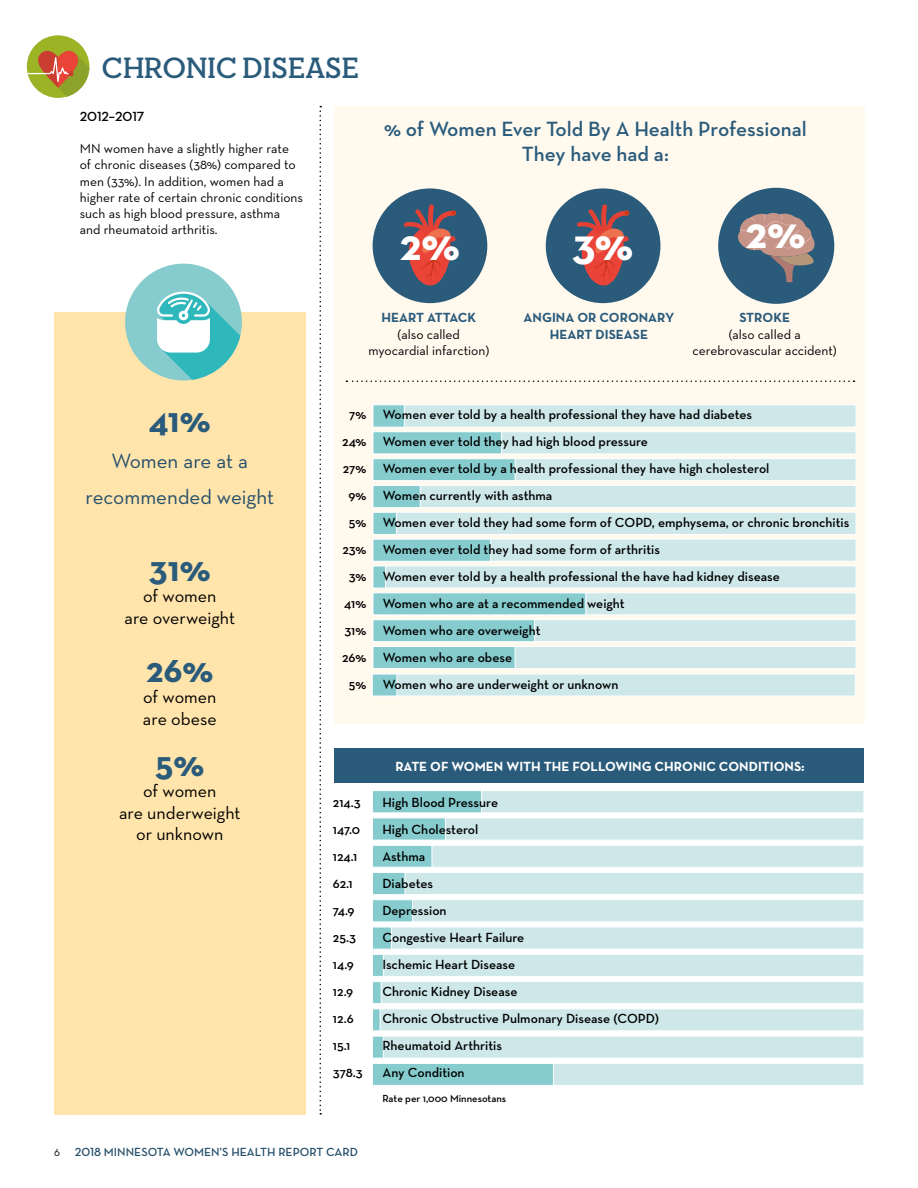
<style>
.page{position:relative;width:918px;height:1188px;background:#fff}
.page>*{position:absolute;margin:0;border:0;box-sizing:border-box;transform-origin:0 0}
.t1{font:700 45px "Neutraface Text";color:#fff}
.t2{font:700 36.15px "Neutraface Text";color:#2a5b7b}
.t3{font:700 30px "Neutraface Slab Display";letter-spacing:.015em;color:#2a5b7b}
.t4{font:600 21px/25.2px "Neutraface Text";color:#2a5b7b;text-align:center}
.t5{font:21px/36px "Neutraface Text";color:#254f6b;text-align:center}
.t6{font:18px/21.6px "Neutraface Text";color:#000;text-align:center}
.t7{font:600 13.5px "Neutraface Text";color:#000}
.t8{font:13.5px/16.2px "Neutraface Text";color:#000;text-align:center}
.t9{font:700 13.5px/16.5px "Neutraface Text";color:#2a5b7b;text-align:center}
.t10{font:700 13.5px "Neutraface Text";color:#fff}
.t11{font:600 12px "Neutraface Text";color:#254f6b}
.t12{font:600 10.5px "Neutraface Text";color:#000}
.s1{font-weight:400;font-size:10.5px;color:#000}
</style>
<div class="page">
<div style="left:54px;top:312px;width:252px;height:803px;background:#ffe4ab"></div>
<div style="left:334px;top:106px;width:531px;height:618px;background:#fff9ee"></div>
<div style="left:27px;top:35px;width:62px;height:63px;background:#9bb325;border-radius:50%"></div>
<svg style="left:27px;top:48px;width:62px;height:49px"></svg>
<div style="left:373px;top:188px;width:114px;height:115px;background:#2a5b7b;border-radius:50%"></div>
<svg style="left:404px;top:204px;width:52px;height:82px"></svg>
<div style="left:718px;top:188px;width:116px;height:116px;background:#2a5b7b;border-radius:50%"></div>
<svg style="left:738px;top:213px;width:77px;height:69px"></svg>
<div style="left:546px;top:188px;width:114px;height:115px;background:#2a5b7b;border-radius:50%"></div>
<svg style="left:577px;top:204px;width:53px;height:82px"></svg>
<div style="left:373px;top:592px;width:483px;height:23px;background:#cee8ea;border:1px solid #fff"></div>
<div style="left:373px;top:592px;width:213px;height:23px;background:#86ccce;border:1px solid #fff"></div>
<div style="left:373px;top:566px;width:483px;height:22px;background:#cee8ea;border:1px solid #fff"></div>
<div style="left:373px;top:566px;width:13px;height:22px;background:#86ccce;border:1px solid #fff"></div>
<div style="left:373px;top:539px;width:483px;height:23px;background:#cee8ea;border:1px solid #fff"></div>
<div style="left:373px;top:539px;width:118px;height:23px;background:#86ccce;border:1px solid #fff"></div>
<div style="left:373px;top:512px;width:483px;height:23px;background:#cee8ea;border:1px solid #fff"></div>
<div style="left:373px;top:512px;width:24px;height:23px;background:#86ccce;border:1px solid #fff"></div>
<div style="left:373px;top:485px;width:483px;height:23px;background:#cee8ea;border:1px solid #fff"></div>
<div style="left:373px;top:485px;width:48px;height:23px;background:#86ccce;border:1px solid #fff"></div>
<div style="left:373px;top:458px;width:483px;height:23px;background:#cee8ea;border:1px solid #fff"></div>
<div style="left:373px;top:458px;width:142px;height:23px;background:#86ccce;border:1px solid #fff"></div>
<div style="left:373px;top:431px;width:483px;height:23px;background:#cee8ea;border:1px solid #fff"></div>
<div style="left:373px;top:431px;width:129px;height:23px;background:#86ccce;border:1px solid #fff"></div>
<div style="left:373px;top:404px;width:483px;height:24px;background:#cee8ea;border:1px solid #fff"></div>
<div style="left:373px;top:404px;width:32px;height:24px;background:#86ccce;border:1px solid #fff"></div>
<div style="left:373px;top:646px;width:483px;height:23px;background:#cee8ea;border:1px solid #fff"></div>
<div style="left:373px;top:646px;width:142px;height:23px;background:#86ccce;border:1px solid #fff"></div>
<div style="left:373px;top:619px;width:483px;height:23px;background:#cee8ea;border:1px solid #fff"></div>
<div style="left:373px;top:619px;width:162px;height:23px;background:#86ccce;border:1px solid #fff"></div>
<div style="left:372px;top:1063px;width:492px;height:23px;background:#cee8ea;border:1px solid #fff"></div>
<div style="left:372px;top:1063px;width:182px;height:23px;background:#86ccce;border:1px solid #fff"></div>
<div style="left:372px;top:981px;width:492px;height:23px;background:#cee8ea;border:1px solid #fff"></div>
<div style="left:372px;top:981px;width:10px;height:23px;background:#86ccce;border:1px solid #fff"></div>
<div style="left:372px;top:954px;width:492px;height:23px;background:#cee8ea;border:1px solid #fff"></div>
<div style="left:372px;top:954px;width:12px;height:23px;background:#86ccce;border:1px solid #fff"></div>
<div style="left:372px;top:927px;width:492px;height:22px;background:#cee8ea;border:1px solid #fff"></div>
<div style="left:372px;top:927px;width:20px;height:23px;background:#86ccce;border:1px solid #fff"></div>
<div style="left:372px;top:899px;width:492px;height:23px;background:#cee8ea;border:1px solid #fff"></div>
<div style="left:372px;top:899px;width:41px;height:23px;background:#86ccce;border:1px solid #fff"></div>
<div style="left:372px;top:872px;width:492px;height:23px;background:#cee8ea;border:1px solid #fff"></div>
<div style="left:372px;top:872px;width:33px;height:23px;background:#86ccce;border:1px solid #fff"></div>
<div style="left:372px;top:845px;width:492px;height:23px;background:#cee8ea;border:1px solid #fff"></div>
<div style="left:372px;top:845px;width:60px;height:23px;background:#86ccce;border:1px solid #fff"></div>
<div style="left:372px;top:817px;width:492px;height:24px;background:#cee8ea;border:1px solid #fff"></div>
<div style="left:372px;top:818px;width:74px;height:22px;background:#86ccce"></div>
<div style="left:372px;top:790px;width:492px;height:23px;background:#cee8ea;border:1px solid #fff"></div>
<div style="left:372px;top:790px;width:110px;height:23px;background:#86ccce;border:1px solid #fff"></div>
<div style="left:372px;top:1036px;width:492px;height:23px;background:#cee8ea;border:1px solid #fff"></div>
<div style="left:372px;top:1036px;width:12px;height:23px;background:#86ccce;border:1px solid #fff"></div>
<div style="left:372px;top:1008px;width:492px;height:23px;background:#cee8ea;border:1px solid #fff"></div>
<div style="left:372px;top:1009px;width:8px;height:22px;background:#86ccce;border:1px solid #fff"></div>
<svg style="left:320px;top:106px;width:1px;height:1009px"></svg>
<div style="left:125px;top:264px;width:117px;height:116px;background:#86ccce;border-radius:50%"></div>
<svg style="left:157px;top:292px;width:83px;height:88px"></svg>
<svg style="left:346px;top:380px;width:509px;height:2px"></svg>
<div style="left:335px;top:748px;width:529px;height:35px;background:#2a5b7b"></div>
<div style="left:372px;top:674px;width:484px;height:22px;background:#cee8ea;border:1px solid #fff"></div>
<div style="left:372px;top:674px;width:25px;height:22px;background:#86ccce;border:1px solid #fff"></div>
<h3 class="t3" style="left:102px;top:51px;width:259px">CHRONIC DISEASE</h3>
<p class="t7" style="left:80px;top:108px;width:66px">2012–2017</p>
<p class="t8" style="left:80px;top:140px;width:225px;text-align:left">MN women have a slightly higher rate of chronic diseases (38%) compared to men (33%). In addition, women had a higher rate of certain chronic conditions such as high blood pressure, asthma and rheumatoid arthritis.</p>
<h3 class="t4" style="left:384px;top:116px;width:424px">% of Women Ever Told By A Health Professional<br>They have had a:</h3>
<h1 class="t1" style="left:400px;top:216px;width:62px">2%</h1>
<h1 class="t1" style="left:572px;top:216px;width:63px">3%</h1>
<h1 class="t1" style="left:746px;top:204px;width:62px">2%</h1>
<p class="t9" style="left:381px;top:309px;width:96px">HEART ATTACK</p>
<p class="t8" style="left:368px;top:326px;width:122px">(also called myocardial infarction)</p>
<p class="t9" style="left:524px;top:309px;width:152px">ANGINA OR CORONARY<br>HEART DISEASE</p>
<p class="t9" style="left:739px;top:309px;width:52px">STROKE</p>
<p class="t8" style="left:693px;top:326px;width:146px">(also called a cerebrovascular accident)</p>
<h2 class="t2" style="left:149px;top:397px;width:63px">41%</h2>
<h3 class="t5" style="left:85px;top:443px;width:190px">Women are at a recommended weight</h3>
<h2 class="t2" style="left:149px;top:545px;width:63px">31%</h2>
<h3 class="t6" style="left:125px;top:585px;width:112px">of women<br>are overweight</h3>
<h2 class="t2" style="left:146px;top:646px;width:69px">26%</h2>
<h3 class="t6" style="left:143px;top:686px;width:75px;text-align:left">of women are obese</h3>
<h2 class="t2" style="left:155px;top:740px;width:51px">5%</h2>
<h3 class="t6" style="left:119px;top:780px;width:123px">of women<br>are underweight or unknown</h3>
<p class="t7" style="left:349px;top:406px;width:404px">7% Women ever told by a health professional they have had diabetes</p>
<p class="t7" style="left:342px;top:433px;width:307px">24% Women ever told they had high blood pressure</p>
<p class="t7" style="left:343px;top:460px;width:428px">27% Women ever told by a health professional they have high cholesterol</p>
<p class="t7" style="left:348px;top:487px;width:205px">9% Women currently with asthma</p>
<p class="t7" style="left:349px;top:514px;width:502px">5% Women ever told they had some form of COPD, emphysema, or chronic bronchitis</p>
<p class="t7" style="left:342px;top:541px;width:319px">23% Women ever told they had some form of arthritis</p>
<p class="t7" style="left:349px;top:568px;width:433px">3% Women ever told by a health professional the have had kidney disease</p>
<p class="t7" style="left:344px;top:595px;width:282px">41% Women who are at a recommended weight</p>
<p class="t7" style="left:344px;top:622px;width:198px">31% Women who are overweight</p>
<p class="t7" style="left:342px;top:649px;width:171px">26% Women who are obese</p>
<p class="t7" style="left:349px;top:676px;width:271px">5% Women who are underweight or unknown</p>
<p class="t10" style="left:395px;top:757px;width:411px">RATE OF WOMEN WITH THE FOLLOWING CHRONIC CONDITIONS:</p>
<p class="t7" style="left:333px;top:794px;width:29px">214.3</p>
<p class="t7" style="left:382px;top:794px;width:117px">High Blood Pressure</p>
<p class="t7" style="left:333px;top:821px;width:29px">147.0</p>
<p class="t7" style="left:382px;top:821px;width:97px">High Cholesterol</p>
<p class="t7" style="left:333px;top:848px;width:26px">124.1</p>
<p class="t7" style="left:382px;top:848px;width:44px">Asthma</p>
<p class="t7" style="left:333px;top:875px;width:21px">62.1</p>
<p class="t7" style="left:382px;top:875px;width:52px">Diabetes</p>
<p class="t7" style="left:333px;top:902px;width:23px">74.9</p>
<p class="t7" style="left:382px;top:902px;width:66px">Depression</p>
<p class="t7" style="left:333px;top:929px;width:24px">25.3</p>
<p class="t7" style="left:382px;top:929px;width:143px">Congestive Heart Failure</p>
<p class="t7" style="left:333px;top:956px;width:22px">14.9</p>
<p class="t7" style="left:382px;top:956px;width:134px">Ischemic Heart Disease</p>
<p class="t7" style="left:333px;top:983px;width:22px">12.9</p>
<p class="t7" style="left:382px;top:983px;width:137px">Chronic Kidney Disease</p>
<p class="t7" style="left:333px;top:1010px;width:22px">12.6</p>
<p class="t7" style="left:382px;top:1010px;width:278px">Chronic Obstructive Pulmonary Disease (COPD)</p>
<p class="t7" style="left:333px;top:1037px;width:19px">15.1</p>
<p class="t7" style="left:382px;top:1037px;width:121px">Rheumatoid Arthritis</p>
<p class="t7" style="left:333px;top:1064px;width:31px">378.3</p>
<p class="t7" style="left:382px;top:1064px;width:84px">Any Condition</p>
<p class="t12" style="left:382px;top:1092px;width:125px">Rate per 1,000 Minnesotans</p>
<p class="t11" style="left:54px;top:1145px;width:305px"><span class="s1">6</span> 2018 MINNESOTA WOMEN’S HEALTH REPORT CARD</p>
</div>
